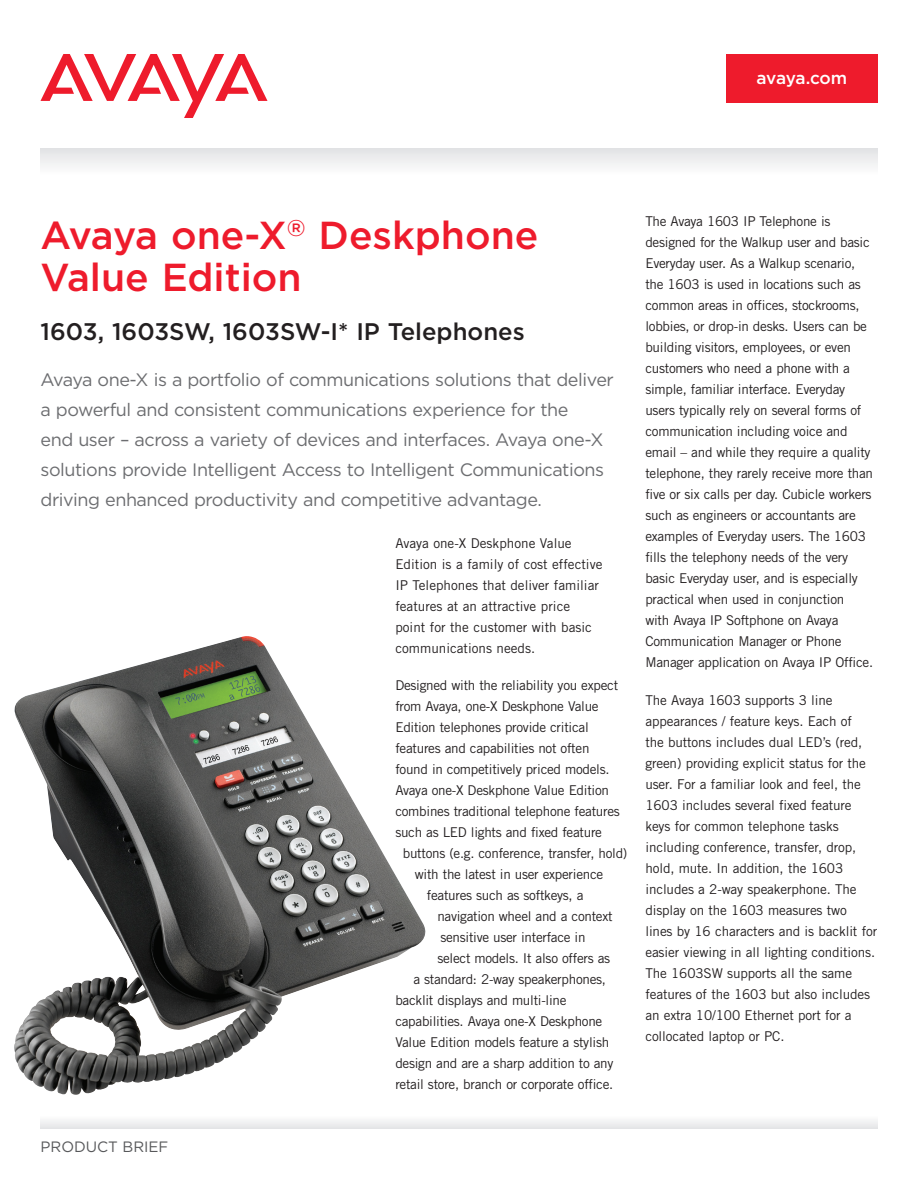
<style>
.page{position:relative;width:918px;height:1188px;background:#fff}
.page>*{position:absolute;margin:0;border:0;box-sizing:border-box;transform-origin:0 0}
.product_brief_title{font:500 39px/42px "Gotham";color:#ee1b2c}
.product_brief_title-2{font:500 24px "Gotham";color:#231f20}
.intro{font:18px/30px "Gotham";letter-spacing:-.025em;color:#6c6d70}
.Collateral_Box{font:500 17.25px "Gotham";letter-spacing:-.02em;color:#fff}
.Collateral_ID{font:15px "Gotham";color:#57585a}
.body_copy{font:13.5px/21px "Trade Gothic";letter-spacing:-.02em;color:#231f20}
.body_copy-2{font:13.5px/21px "Trade Gothic";color:#231f20}
</style>
<div class="page">
<div style="left:40px;top:1115px;width:838px;height:14px;background:#f1f2f3"></div>
<div style="left:40px;top:148px;width:838px;height:27px;background:linear-gradient(to right,#f0f0f1,#f0f0f1)"></div>
<svg style="left:40px;top:54px;width:228px;height:64px"></svg>
<div style="left:726px;top:54px;width:152px;height:49px;background:#ee1b2c"></div>
<img style="left:14px;top:636px;width:412px;height:459px">
<p class="Collateral_Box" style="left:756px;top:68px;width:92px">avaya.com</p>
<p class="product_brief_title" style="left:40px;top:213px;width:499px">Avaya one-X<sup>®</sup> Deskphone<br>Value Edition</p>
<p class="product_brief_title-2" style="left:40px;top:318px;width:486px">1603, 1603SW, 1603SW-I* IP Telephones</p>
<p class="intro" style="left:40px;top:364px;width:575px">Avaya one-X is a portfolio of communications solutions that deliver a powerful and consistent communications experience for the<br>end user – across a variety of devices and interfaces. Avaya one-X solutions provide Intelligent Access to Intelligent Communications driving enhanced productivity and competitive advantage.</p>
<p class="body_copy-2" style="left:395px;top:533px;width:209px">Avaya one-X Deskphone Value<br>Edition is a family of cost effective<br>IP Telephones that deliver familiar features at an attractive price point for the customer with basic communications needs.</p>
<p class="body_copy" style="left:395px;top:675px;width:224px">Designed with the reliability you expect</p>
<p class="body_copy" style="left:395px;top:696px;width:205px">from Avaya, one‑X Deskphone Value</p>
<p class="body_copy" style="left:395px;top:717px;width:195px">Edition telephones provide critical</p>
<p class="body_copy" style="left:395px;top:738px;width:196px">features and capabilities not often</p>
<p class="body_copy" style="left:395px;top:759px;width:216px">found in competitively priced models.</p>
<p class="body_copy" style="left:395px;top:780px;width:215px">Avaya one-X Deskphone Value Edition</p>
<p class="body_copy" style="left:395px;top:801px;width:226px">combines traditional telephone features</p>
<p class="body_copy" style="left:395px;top:822px;width:208px">such as LED lights and fixed feature</p>
<p class="body_copy" style="left:403px;top:843px;width:226px">buttons (e.g. conference, transfer, hold)</p>
<p class="body_copy" style="left:415px;top:864px;width:190px">with the latest in user experience</p>
<p class="body_copy" style="left:427px;top:885px;width:158px">features such as softkeys, a</p>
<p class="body_copy" style="left:437px;top:906px;width:177px">navigation wheel and a context</p>
<p class="body_copy" style="left:440px;top:927px;width:147px">sensitive user interface in</p>
<p class="body_copy" style="left:437px;top:948px;width:174px">select models. It also offers as</p>
<p class="body_copy" style="left:413px;top:969px;width:194px">a standard: 2-way speakerphones,</p>
<p class="body_copy" style="left:395px;top:990px;width:173px">backlit displays and multi-line</p>
<p class="body_copy" style="left:395px;top:1011px;width:209px">capabilities. Avaya one-X Deskphone</p>
<p class="body_copy" style="left:395px;top:1032px;width:215px">Value Edition models feature a stylish</p>
<p class="body_copy" style="left:395px;top:1053px;width:220px">design and are a sharp addition to any</p>
<p class="body_copy" style="left:395px;top:1074px;width:220px">retail store, branch or corporate office.</p>
<p class="body_copy" style="left:645px;top:211px;width:229px">The Avaya 1603 IP Telephone is designed for the Walkup user and basic Everyday user. As a Walkup scenario, the 1603 is used in locations such as common areas in offices, stockrooms, lobbies, or drop-in desks. Users can be building visitors, employees, or even customers who need a phone with a simple, familiar interface. Everyday users typically rely on several forms of communication including voice and email – and while they require a quality telephone, they rarely receive more than five or six calls per day. Cubicle workers such as engineers or accountants are examples of Everyday users. The 1603 fills the telephony needs of the very basic Everyday user, and is especially practical when used in conjunction<br>with Avaya IP Softphone on Avaya Communication Manager or Phone Manager application on Avaya IP Office.</p>
<p class="body_copy" style="left:645px;top:689px;width:233px">The Avaya 1603 supports 3 line appearances / feature keys. Each of<br>the buttons includes dual LED’s (red, green) providing explicit status for the user. For a familiar look and feel, the 1603 includes several fixed feature keys for common telephone tasks including conference, transfer, drop, hold, mute. In addition, the 1603 includes a 2-way speakerphone. The display on the 1603 measures two lines by 16 characters and is backlit for easier viewing in all lighting conditions.<br>The 1603SW supports all the same features of the 1603 but also includes an extra 10/100 Ethernet port for a collocated laptop or PC.</p>
<p class="Collateral_ID" style="left:40px;top:1139px;width:129px">PRODUCT BRIEF</p>
</div>
